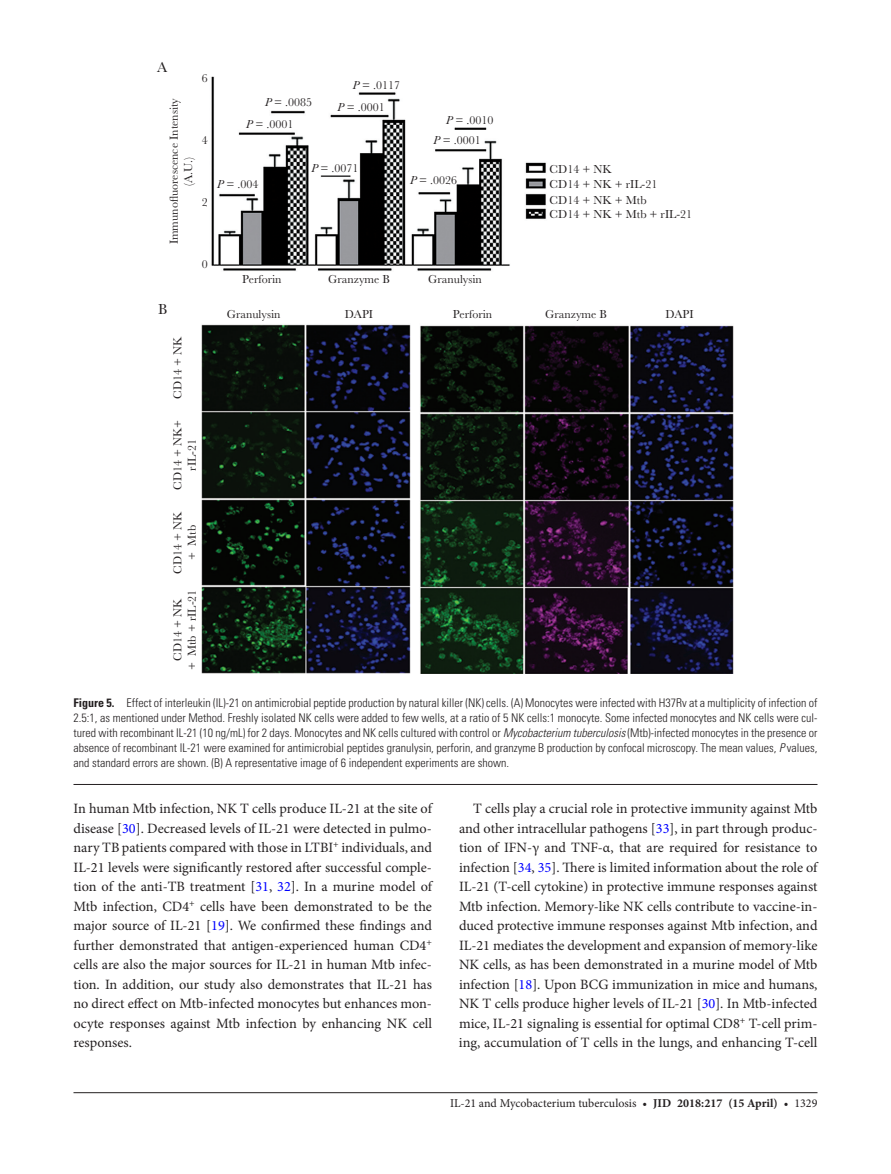
<style>
.page{position:relative;width:891px;height:1174px;background:#fff}
.page>*{position:absolute;margin:0;border:0;box-sizing:border-box;transform-origin:0 0}
.t1{font:15px "Baskerville MT Std";color:#231f20}
.t2{font:14.25px/19.5px "Minion Pro";color:#231f20;text-align:justify}
.t3{font:300 condensed 12px/15px "Univers LT Std";color:#231f20;text-align:justify}
.t4{font:12px/14.4px "Baskerville MT Std";color:#231f20;text-align:center}
.t5{font:12px "Minion Pro";color:#231f20}
.s1{font-style:italic}
.s2{font-weight:700}
.s3{color:#00f}
</style>
<div class="page">
<hr style="left:73px;top:1092px;width:744px;height:1px;background:#231f20">
<hr style="left:73px;top:784px;width:744px;height:1px;background:#231f20">
<img style="left:202px;top:76px;width:532px;height:598px">
<p class="t1" style="left:157px;top:58px;width:12px">A</p>
<p class="t4" style="left:202px;top:70px;width:7px">6</p>
<p class="t4" style="left:167px;top:244px;width:148px;rotate:-90deg">Immunofluorescence Intensity (A.U.)</p>
<p class="t4" style="left:202px;top:133px;width:7px">4</p>
<p class="t4" style="left:202px;top:195px;width:7px">2</p>
<p class="t1" style="left:158px;top:301px;width:11px">B</p>
<p class="t4" style="left:202px;top:257px;width:7px">0</p>
<p class="t4" style="left:170px;top:399px;width:64px;rotate:-90deg">CD14 + NK</p>
<p class="t4" style="left:170px;top:490px;width:72px;rotate:-90deg">CD14 + NK+ rIL-21</p>
<p class="t4" style="left:170px;top:574px;width:64px;rotate:-90deg">CD14 + NK + Mtb</p>
<p class="t4" style="left:170px;top:670px;width:82px;rotate:-90deg">CD14 + NK<br>+ Mtb + rIL-21</p>
<p class="t4" style="left:265px;top:95px;width:49px"><span class="s1">P</span> = .0085</p>
<p class="t4" style="left:353px;top:78px;width:49px"><span class="s1">P</span> = .0117</p>
<p class="t4" style="left:337px;top:100px;width:49px"><span class="s1">P</span> = .0001</p>
<p class="t4" style="left:246px;top:117px;width:49px"><span class="s1">P</span> = .0001</p>
<p class="t4" style="left:433px;top:111px;width:62px;line-height:19.2px;text-align:left;text-indent:13px"><span class="s1">P</span> = .0010<br><span class="s1">P</span> = .0001</p>
<p class="t4" style="left:311px;top:161px;width:49px"><span class="s1">P</span> = .0071</p>
<p class="t4" style="left:410px;top:173px;width:49px"><span class="s1">P</span> = .0026</p>
<p class="t4" style="left:217px;top:177px;width:43px"><span class="s1">P</span> = .004</p>
<p class="t4" style="left:550px;top:161px;width:109px;line-height:15.9px;text-align:left">CD14 + NK<br>CD14 + NK + rIL-21<br>CD14 + NK + Mtb</p>
<p class="t4" style="left:550px;top:207px;width:144px">CD14 + NK + Mtb + rIL-21</p>
<p class="t4" style="left:242px;top:272px;width:41px">Perforin</p>
<p class="t4" style="left:328px;top:272px;width:63px">Granzyme B</p>
<p class="t4" style="left:428px;top:272px;width:55px">Granulysin</p>
<p class="t4" style="left:227px;top:307px;width:55px">Granulysin</p>
<p class="t4" style="left:345px;top:307px;width:30px">DAPI</p>
<p class="t4" style="left:453px;top:307px;width:41px">Perforin</p>
<p class="t4" style="left:545px;top:307px;width:63px">Granzyme B</p>
<p class="t4" style="left:665px;top:307px;width:30px">DAPI</p>
<p class="t3" style="left:73px;top:695px;width:746px"><span class="s2">Figure 5.</span> Effect of interleukin (IL)-21 on antimicrobial peptide production by natural killer (NK) cells. (A) Monocytes were infected with H37Rv at a multiplicity of infection of 2.5:1, as mentioned under Method. Freshly isolated NK cells were added to few wells, at a ratio of 5 NK cells:1 monocyte. Some infected monocytes and NK cells were cul&shy;tured with recombinant IL-21 (10 ng/mL) for 2 days. Monocytes and NK cells cultured with control or <span class="s1">Mycobacterium tuberculosis</span> (Mtb)-infected monocytes in the presence or absence of recombinant IL-21 were examined for antimicrobial peptides granulysin, perforin, and granzyme B production by confocal microscopy. The mean values, <span class="s1">P</span> values, and standard errors are shown. (B) A representative image of 6 independent experiments are shown.</p>
<p class="t2" style="left:73px;top:799px;width:360px">In human Mtb infection, NK T cells produce IL-21 at the site of disease [<span class="s3">30</span>]. Decreased levels of IL-21 were detected in pulmo&shy;nary TB patients compared with those in LTBI<sup>+</sup> individuals, and IL-21 levels were significantly restored after successful comple&shy;tion of the anti-TB treatment [<span class="s3">31</span>, <span class="s3">32</span>]. In a murine model of Mtb infection, CD4<sup>+</sup> cells have been demonstrated to be the major source of IL-21 [<span class="s3">19</span>]. We confirmed these findings and further demonstrated that antigen-experienced human CD4<sup>+ </sup>cells are also the major sources for IL-21 in human Mtb infec&shy;tion. In addition, our study also demonstrates that IL-21 has no direct effect on Mtb-infected monocytes but enhances mon&shy;ocyte responses against Mtb infection by enhancing NK cell responses.</p>
<p class="t2" style="left:459px;top:799px;width:360px;text-indent:14px">T cells play a crucial role in protective immunity against Mtb and other intracellular pathogens [<span class="s3">33</span>], in part through produc&shy;tion of IFN-γ and TNF-α, that are required for resistance to infection [<span class="s3">34</span>, <span class="s3">35</span>]. There is limited information about the role of IL-21 (T-cell cytokine) in protective immune responses against Mtb infection. Memory-like NK cells contribute to vaccine-in&shy;duced protective immune responses against Mtb infection, and IL-21 mediates the development and expansion of memory-like NK cells, as has been demonstrated in a murine model of Mtb infection [<span class="s3">18</span>]. Upon BCG immunization in mice and humans, NK T cells produce higher levels of IL-21 [<span class="s3">30</span>]. In Mtb-infected mice, IL-21 signaling is essential for optimal CD8<sup>+</sup> T-cell prim&shy;ing, accumulation of T cells in the lungs, and enhancing T-cell</p>
<p class="t5" style="left:450px;top:1095px;width:369px">IL-21 and Mycobacterium tuberculosis • <span class="s2">JID 2018:217 (15 April)</span> • 1329</p>
</div>
